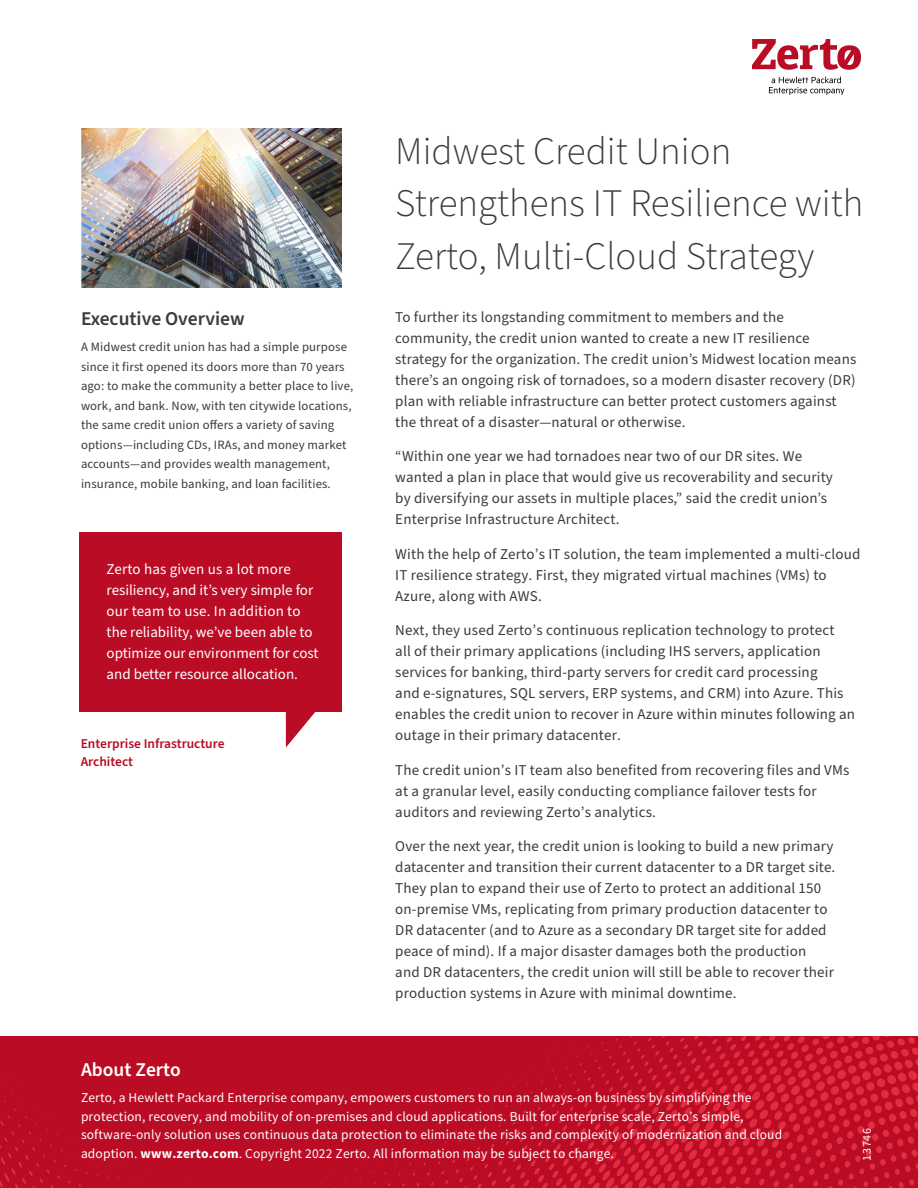
<style>
.page{position:relative;width:918px;height:1188px;background:#fff}
.page>*{position:absolute;margin:0;border:0;box-sizing:border-box;transform-origin:0 0}
.t1{font:300 39px/52.5px "Source Sans Pro";color:#373c41}
.t2{font:600 19.5px "Source Sans Pro";color:#373c41}
.t3{font:600 19.5px "Source Sans Pro";color:#fff}
.t4{font:15px/21px "Source Sans Pro";letter-spacing:.01em;color:#373c41}
.Body_White{font:15px/21px "Source Sans Pro";color:#fff}
.t5{font:13.5px/18.5px "Source Sans Pro";letter-spacing:.015em;color:#fff}
.quote_title{font:600 13.5px/18px "Source Sans Pro";color:#ba0c25}
.Body_ExecOverview{font:12.75px/19.5px "Source Sans Pro";letter-spacing:.01em;color:#373c41}
.t6{font:12px "Source Sans Pro";letter-spacing:.05em;color:#fff}
.s1{font-weight:700}
</style>
<div class="page">
<svg style="left:0;top:1037px;width:918px;height:151px;fill:#ba0c25"></svg>
<div style="left:80px;top:532px;width:262px;height:180px;background:#ba0c25"></div>
<img style="left:81px;top:128px;width:261px;height:159px">
<svg style="left:286px;top:712px;width:29px;height:36px"></svg>
<img style="left:753px;top:40px;width:107px;height:55px">
<h2 class="t2" style="left:81px;top:306px;width:165px">Executive Overview</h2>
<p class="Body_ExecOverview" style="left:81px;top:338px;width:274px">A Midwest credit union has had a simple purpose since it first opened its doors more than 70 years ago: to make the community a better place to live, work, and bank. Now, with ten citywide locations, the same credit union offers a variety of saving options—including CDs, IRAs, and money market accounts—and provides wealth management, insurance, mobile banking, and loan facilities.</p>
<p class="Body_White" style="left:107px;top:559px;width:213px">Zerto has given us a lot more resiliency, and it’s very simple for our team to use. In addition to the reliability, we’ve been able to optimize our environment for cost and better resource allocation.</p>
<p class="quote_title" style="left:81px;top:735px;width:145px">Enterprise Infrastructure<br>Architect</p>
<p class="t1" style="left:395px;top:126px;width:470px">Midwest Credit Union<br>Strengthens IT Resilience with<br>Zerto, Multi-Cloud Strategy</p>
<p class="t4" style="left:395px;top:307px;width:463px">To further its longstanding commitment to members and the community, the credit union wanted to create a new IT resilience strategy for the organization. The credit union’s Midwest location means there’s an ongoing risk of tornadoes, so a modern disaster recovery (DR) plan with reliable infrastructure can better protect customers against the threat of a disaster—natural or otherwise.</p>
<p class="t4" style="left:395px;top:446px;width:439px">“Within one year we had tornadoes near two of our DR sites. We wanted a plan in place that would give us recoverability and security by diversifying our assets in multiple places,” said the credit union’s Enterprise Infrastructure Architect.</p>
<p class="t4" style="left:395px;top:544px;width:467px">With the help of Zerto’s IT solution, the team implemented a multi-cloud<br>IT resilience strategy. First, they migrated virtual machines (VMs) to<br>Azure, along with AWS.</p>
<p class="t4" style="left:395px;top:620px;width:461px">Next, they used Zerto’s continuous replication technology to protect<br>all of their primary applications (including IHS servers, application services for banking, third-party servers for credit card processing<br>and e-signatures, SQL servers, ERP systems, and CRM) into Azure. This enables the credit union to recover in Azure within minutes following an outage in their primary datacenter.</p>
<p class="t4" style="left:395px;top:760px;width:456px">The credit union’s IT team also benefited from recovering files and VMs at a granular level, easily conducting compliance failover tests for auditors and reviewing Zerto’s analytics.</p>
<p class="t4" style="left:395px;top:836px;width:442px">Over the next year, the credit union is looking to build a new primary datacenter and transition their current datacenter to a DR target site.<br>They plan to expand their use of Zerto to protect an additional 150 on-premise VMs, replicating from primary production datacenter to DR datacenter (and to Azure as a secondary DR target site for added peace of mind). If a major disaster damages both the production<br>and DR datacenters, the credit union will still be able to recover their production systems in Azure with minimal downtime.</p>
<h2 class="t3" style="left:81px;top:1057px;width:102px">About Zerto</h2>
<p class="t5" style="left:81px;top:1089px;width:703px">Zerto, a Hewlett Packard Enterprise company, empowers customers to run an always-on business by simplifying the protection, recovery, and mobility of on-premises and cloud applications. Built for enterprise scale, Zertoʼs simple, software-only solution uses continuous data protection to eliminate the risks and complexity of modernization and cloud adoption. <span class="s1">www.zerto.com</span>. Copyright 2022 Zerto. All information may be subject to change.</p>
<p class="t6" style="left:859px;top:1161px;width:34px;rotate:-90deg">13746</p>
</div>
